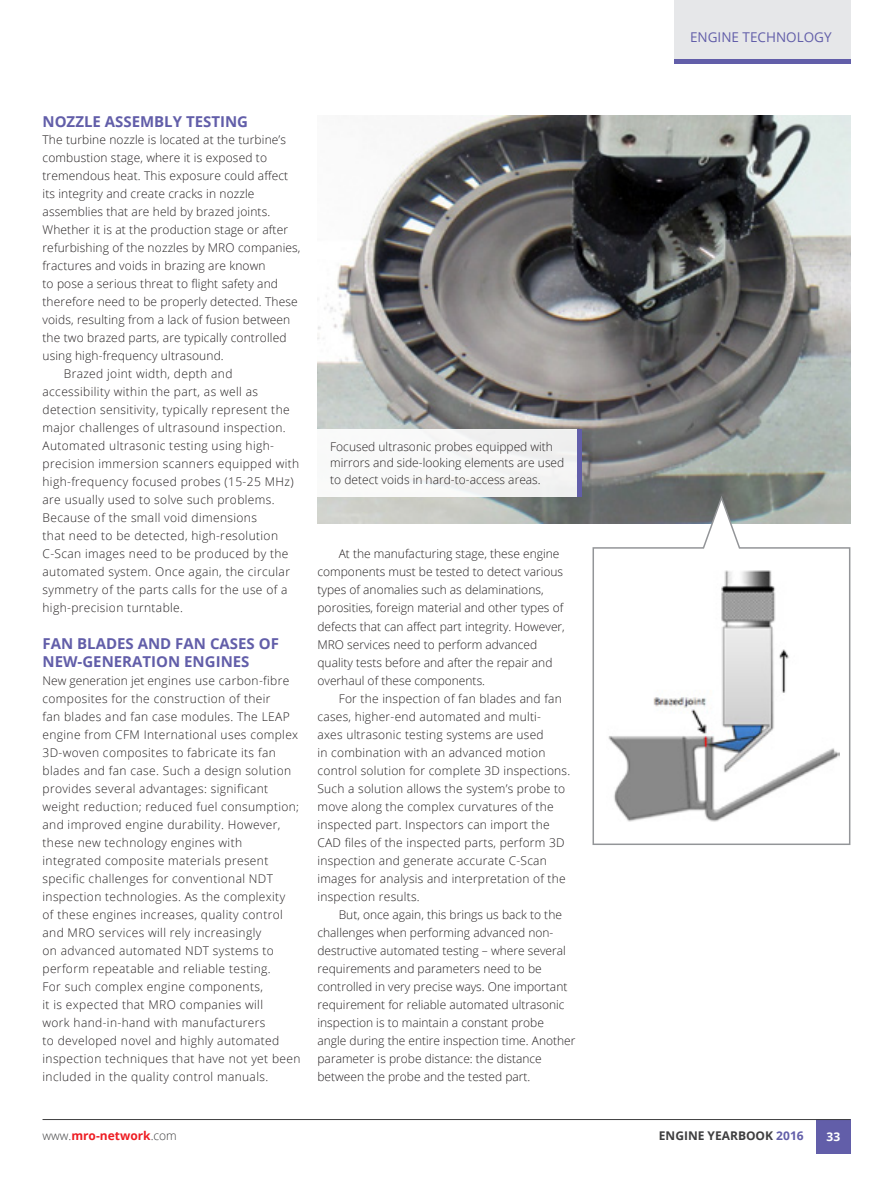
<style>
.page{position:relative;width:893px;height:1183px;background:#fff}
.page>*{position:absolute;margin:0;border:0;box-sizing:border-box;transform-origin:0 0}
.Sub-Header{font:700 15px/18px "Open Sans";color:#625ea9}
.t1{font:13.5px "Open Sans";color:#625ea9}
.Standard_para{font:300 12px/18px "Open Sans";letter-spacing:.02em;color:#231f20}
.Opening_para{font:300 12px/18px "Open Sans";letter-spacing:.03em;color:#231f20}
.Standard_para-2{font:300 12px/18px "Open Sans";color:#231f20}
.Opening_para-2{font:300 12px/18px "Open Sans";letter-spacing:.01em;color:#231f20}
.Opening_para-3{font:300 12px/16.5px "Open Sans";color:#231f20}
.t2{font:700 12px "Open Sans";color:#ee1d23}
.t3{font:700 12px "Open Sans";color:#3e3e3f}
.t4{font:700 12px "Open Sans";color:#fff}
.s1{font-weight:300;color:#3e3e3f}
.s2{color:#625ea9}
</style>
<div class="page">
<div style="left:674px;top:0;width:176px;height:64px;background:#e6e7e9"></div>
<div style="left:816px;top:1118px;width:34px;height:34px;background:#625ea9"></div>
<hr style="left:674px;top:60px;width:176px;height:4px;background:#625ea9">
<img style="left:317px;top:116px;width:533px;height:407px">
<div style="left:317px;top:429px;width:260px;height:67px;background:#f8f8f8"></div>
<hr style="left:577px;top:429px;width:4px;height:67px;background:#625ea9">
<svg style="left:592px;top:493px;width:259px;height:352px"></svg>
<img style="left:606px;top:570px;width:233px;height:252px">
<hr style="left:43px;top:1118px;width:807px;height:1px;background:#3e3e3f">
<p class="Sub-Header" style="left:43px;top:112px;width:207px">NOZZLE ASSEMBLY TESTING</p>
<p class="Opening_para-2" style="left:43px;top:130px;width:259px">The turbine nozzle is located at the turbine’s combustion stage, where it is exposed to tremendous heat. This exposure could affect its integrity and create cracks in nozzle assemblies that are held by brazed joints.<br>Whether it is at the production stage or after refurbishing of the nozzles by MRO companies, fractures and voids in brazing are known<br>to pose a serious threat to flight safety and therefore need to be properly detected. These voids, resulting from a lack of fusion between the two brazed parts, are typically controlled using high-frequency ultrasound.</p>
<p class="Standard_para" style="left:43px;top:364px;width:258px;text-indent:21px">Brazed joint width, depth and accessibility within the part, as well as detection sensitivity, typically represent the major challenges of ultrasound inspection.<br>Automated ultrasonic testing using high&shy;precision immersion scanners equipped with high-frequency focused probes (15-25 MHz) are usually used to solve such problems.<br>Because of the small void dimensions<br>that need to be detected, high-resolution C-Scan images need to be produced by the automated system. Once again, the circular symmetry of the parts calls for the use of a high-precision turntable.</p>
<p class="Sub-Header" style="left:43px;top:633px;width:238px">FAN BLADES AND FAN CASES OF<br>NEW-GENERATION ENGINES</p>
<p class="Opening_para" style="left:43px;top:670px;width:259px">New generation jet engines use carbon-fibre composites for the construction of their<br>fan blades and fan case modules. The LEAP engine from CFM International uses complex 3D-woven composites to fabricate its fan blades and fan case. Such a design solution provides several advantages: significant weight reduction; reduced fuel consumption; and improved engine durability. However, these new technology engines with integrated composite materials present specific challenges for conventional NDT inspection technologies. As the complexity<br>of these engines increases, quality control and MRO services will rely increasingly<br>on advanced automated NDT systems to perform repeatable and reliable testing.<br>For such complex engine components,<br>it is expected that MRO companies will<br>work hand-in-hand with manufacturers<br>to developed novel and highly automated inspection techniques that have not yet been included in the quality control manuals.</p>
<p class="Opening_para-3" style="left:330px;top:438px;width:236px">Focused ultrasonic probes equipped with mirrors and side-looking elements are used to detect voids in hard-to-access areas.</p>
<p class="Standard_para-2" style="left:317px;top:544px;width:249px;text-indent:21px">At the manufacturing stage, these engine components must be tested to detect various types of anomalies such as delaminations, porosities, foreign material and other types of defects that can affect part integrity. However, MRO services need to perform advanced quality tests before and after the repair and overhaul of these components.</p>
<p class="Standard_para" style="left:317px;top:688px;width:254px;text-indent:21px">For the inspection of fan blades and fan cases, higher-end automated and multi-<br>axes ultrasonic testing systems are used<br>in combination with an advanced motion control solution for complete 3D inspections.<br>Such a solution allows the system’s probe to move along the complex curvatures of the inspected part. Inspectors can import the CAD files of the inspected parts, perform 3D inspection and generate accurate C-Scan images for analysis and interpretation of the inspection results.</p>
<p class="Standard_para-2" style="left:317px;top:904px;width:259px;text-indent:21px">But, once again, this brings us back to the challenges when performing advanced non&shy;destructive automated testing – where several requirements and parameters need to be controlled in very precise ways. One important requirement for reliable automated ultrasonic inspection is to maintain a constant probe angle during the entire inspection time. Another parameter is probe distance: the distance between the probe and the tested part.</p>
<p class="t1" style="left:690px;top:27px;width:143px">ENGINE TECHNOLOGY</p>
<p class="t2" style="left:43px;top:1127px;width:136px"><span class="s1">www.</span>mro-network<span class="s1">.com</span></p>
<p class="t3" style="left:659px;top:1127px;width:146px">ENGINE YEARBOOK <span class="s2">2016</span></p>
<p class="t4" style="left:827px;top:1127px;width:15px">33</p>
</div>
